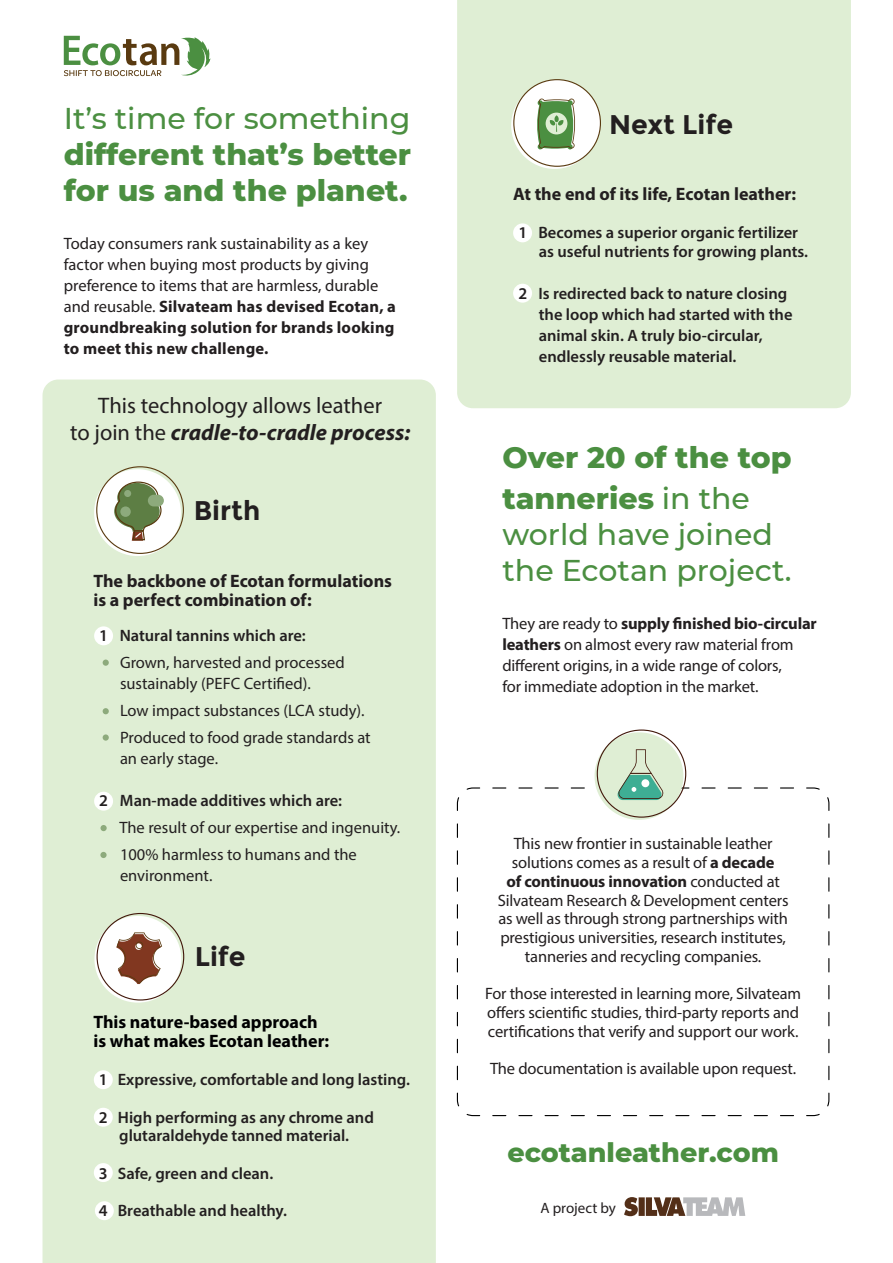
<style>
.page{position:relative;width:893px;height:1263px;background:#fff}
.page>*{position:absolute;margin:0;border:0;box-sizing:border-box;transform-origin:0 0}
.t1{font:800 30px/36px "Montserrat";color:#4b8f41;text-align:justify}
.t2{font:500 30px "Montserrat";color:#4b8f41}
.t3{font:700 27px "Montserrat";color:#231f20}
.t4{font:800 27px "Montserrat";color:#4b8f41}
.t5{font:italic 700 22.5px "Myriad Pro";color:#231f20}
.t6{font:22.5px "Myriad Pro";color:#231f20}
.t7{font:700 18px "Myriad Pro";color:#231f20}
.t8{font:700 18px "Myriad Pro";color:#000001}
.t9{font:16.5px/18.8px "Myriad Pro";letter-spacing:-.01em;color:#231f20}
.t10{font:600 16.5px "Myriad Pro";color:#231f20}
.t11{font:700 16.5px "Myriad Pro";letter-spacing:.01em;color:#231f20}
.t12{font:15px "Myriad Pro";color:#231f20}
.s1{font-weight:500}
.s2{font-weight:700}
.s3{font-weight:400;font-style:normal}
</style>
<div class="page">
<div style="left:43px;top:379px;width:393px;height:884px;background:#dfeed4"></div>
<div style="left:457px;top:0;width:394px;height:408px;background:#dfeed4"></div>
<svg style="left:456px;top:787px;width:374px;height:330px"></svg>
<div style="left:594px;top:732px;width:89px;height:88px;background:#dfeed4;border-radius:50%"></div>
<svg style="left:486px;top:749px;width:307px;height:51px"></svg>
<div style="left:103px;top:659px;width:6px;height:7px;background:#8daa7c;border-radius:50%"></div>
<div style="left:94px;top:626px;width:19px;height:19px;background:#fff;border-radius:50%"></div>
<div style="left:94px;top:792px;width:19px;height:19px;background:#fff;border-radius:50%"></div>
<div style="left:94px;top:1070px;width:19px;height:19px;background:#fff;border-radius:50%"></div>
<div style="left:95px;top:1201px;width:19px;height:19px;background:#fff;border-radius:50%"></div>
<div style="left:94px;top:1163px;width:19px;height:19px;background:#fff;border-radius:50%"></div>
<div style="left:94px;top:1108px;width:19px;height:19px;background:#fff;border-radius:50%"></div>
<svg style="left:103px;top:708px;width:6px;height:6px"></svg>
<div style="left:103px;top:734px;width:6px;height:7px;background:#8daa7c;border-radius:50%"></div>
<svg style="left:101px;top:825px;width:6px;height:6px"></svg>
<div style="left:100px;top:852px;width:7px;height:6px;background:#8daa7c;border-radius:50%"></div>
<div style="left:513px;top:223px;width:19px;height:19px;background:#fff;border-radius:50%"></div>
<div style="left:513px;top:284px;width:19px;height:19px;background:#fff;border-radius:50%"></div>
<svg style="left:64px;top:36px;width:146px;height:40px"></svg>
<svg style="left:624px;top:1197px;width:121px;height:19px"></svg>
<svg style="left:511px;top:82px;width:87px;height:87px"></svg>
<div style="left:514px;top:80px;width:86px;height:86px;background:#fff;border-radius:50%"></div>
<svg style="left:537px;top:98px;width:38px;height:52px;background:#7aa66d"></svg>
<div style="left:94px;top:916px;width:87px;height:86px;background:#fff;border-radius:50%"></div>
<svg style="left:116px;top:932px;width:46px;height:52px"></svg>
<div style="left:94px;top:469px;width:87px;height:87px;background:#fff;border-radius:50%"></div>
<div style="left:148px;top:495px;width:16px;height:11px;background:#8daa7c;border-radius:6px"></div>
<svg style="left:114px;top:481px;width:48px;height:60px"></svg>
<p class="t1" style="left:64px;top:99px;width:349px"><span class="s1">It’s time for something </span>different that’s better for us and the planet.</p>
<p class="t9" style="left:64px;top:233px;width:334px;line-height:21px">Today consumers rank sustainability as a key factor when buying most products by giving preference to items that are harmless, durable and reusable. <span class="s2">Silvateam has devised Ecotan, a groundbreaking solution for brands looking</span></p>
<p class="t11" style="left:64px;top:338px;width:206px">to meet this new challenge.</p>
<p class="t6" style="left:98px;top:392px;width:285px">This technology allows leather</p>
<p class="t5" style="left:70px;top:418px;width:342px"><span class="s3">to join the</span> cradle-to-cradle process:</p>
<p class="t3" style="left:194px;top:495px;width:68px">Birth</p>
<p class="t7" style="left:93px;top:569px;width:300px">The backbone of Ecotan formulations</p>
<p class="t7" style="left:93px;top:588px;width:220px">is a perfect combination of:</p>
<p class="t10" style="left:99px;top:625px;width:208px">1 Natural tannins which are:</p>
<p class="t9" style="left:120px;top:652px;width:226px;line-height:21px">Grown, harvested and processed sustainably (PEFC Certified).</p>
<p class="t9" style="left:120px;top:701px;width:246px">Low impact substances (LCA study).</p>
<p class="t9" style="left:120px;top:728px;width:252px">Produced to food grade standards at</p>
<p class="t9" style="left:120px;top:749px;width:100px">an early stage.</p>
<p class="t10" style="left:99px;top:790px;width:245px">2 Man-made additives which are:</p>
<p class="t9" style="left:119px;top:818px;width:283px">The result of our expertise and ingenuity.</p>
<p class="t9" style="left:120px;top:845px;width:238px">100% harmless to humans and the</p>
<p class="t9" style="left:120px;top:866px;width:94px">environment.</p>
<p class="t3" style="left:195px;top:940px;width:52px">Life</p>
<p class="t8" style="left:93px;top:1010px;width:226px">This nature-based approach</p>
<p class="t8" style="left:93px;top:1029px;width:237px">is what makes Ecotan leather:</p>
<p class="t10" style="left:99px;top:1069px;width:313px">1 Expressive, comfortable and long lasting.</p>
<p class="t10" style="left:99px;top:1106px;width:277px">2 High performing as any chrome and</p>
<p class="t10" style="left:119px;top:1125px;width:231px">glutaraldehyde tanned material.</p>
<p class="t10" style="left:99px;top:1163px;width:176px">3 Safe, green and clean.</p>
<p class="t10" style="left:99px;top:1200px;width:190px">4 Breathable and healthy.</p>
<p class="t3" style="left:609px;top:108px;width:125px">Next Life</p>
<p class="t7" style="left:513px;top:182px;width:284px">At the end of its life, Ecotan leather:</p>
<p class="t10" style="left:518px;top:222px;width:281px">1 Becomes a superior organic fertilizer</p>
<p class="t10" style="left:539px;top:241px;width:271px">as useful nutrients for growing plants.</p>
<p class="t10" style="left:518px;top:283px;width:271px">2 Is redirected back to nature closing</p>
<p class="t10" style="left:539px;top:304px;width:255px">the loop which had started with the</p>
<p class="t10" style="left:539px;top:325px;width:225px">animal skin. A truly bio-circular,</p>
<p class="t10" style="left:539px;top:346px;width:199px">endlessly reusable material.</p>
<p class="t1" style="left:502px;top:435px;width:291px;line-height:40.5px">Over 20 of the top tanneries <span class="s1">in the</span></p>
<p class="t2" style="left:502px;top:513px;width:272px">world have joined</p>
<p class="t2" style="left:502px;top:549px;width:291px">the Ecotan project.</p>
<p class="t9" style="left:502px;top:613px;width:316px;line-height:21px">They are ready to <span class="s2">supply finished bio-circular leathers</span> on almost every raw material from different origins, in a wide range of colors,</p>
<p class="t9" style="left:502px;top:677px;width:258px">for immediate adoption in the market.</p>
<p class="t9" style="left:498px;top:834px;width:292px;text-align:center">This new frontier in sustainable leather solutions comes as a result of <span class="s2">a decade<br>of continuous innovation</span> conducted at Silvateam Research &amp; Development centers as well as through strong partnerships with prestigious universities, research institutes, tanneries and recycling companies.</p>
<p class="t9" style="left:485px;top:984px;width:317px;text-align:justify">For those interested in learning more, Silvateam offers scientific studies, third-party reports and certifications that verify and support our work.</p>
<p class="t9" style="left:490px;top:1059px;width:308px">The documentation is available upon request.</p>
<p class="t4" style="left:507px;top:1132px;width:273px">ecotanleather.com</p>
<p class="t12" style="left:540px;top:1198px;width:77px">A project by</p>
</div>
